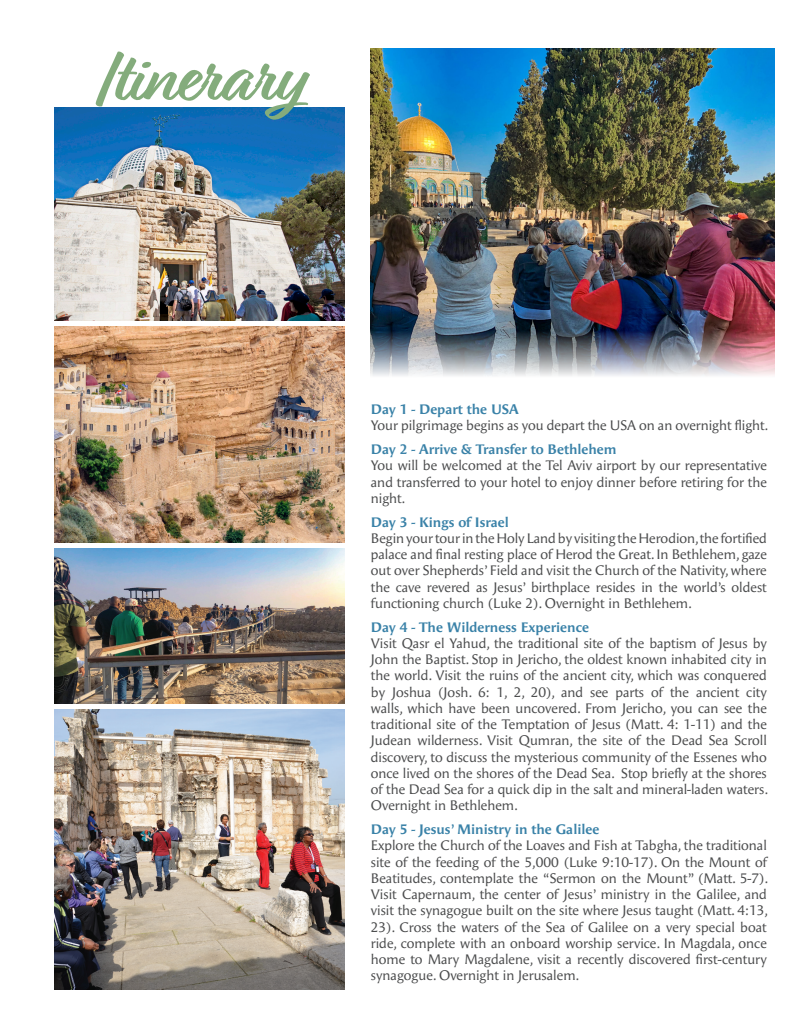
<style>
.page{position:relative;width:810px;height:1035px;background:#fff}
.page>*{position:absolute;margin:0;border:0;box-sizing:border-box;transform-origin:0 0}
.t1{font:700 75px "Relation";letter-spacing:-.03em;color:#84ac7c}
.t2{font:13.75px/16.2px "Angie Sans Std";color:#4b4c4d;text-align:justify}
.t3{font:700 13.75px "Angie Sans Std";color:#3a82a8}
</style>
<div class="page">
<img style="left:55px;top:548px;width:289px;height:155px">
<img style="left:55px;top:327px;width:289px;height:215px">
<img style="left:55px;top:107px;width:289px;height:213px">
<img style="left:55px;top:709px;width:289px;height:281px">
<img style="left:371px;top:49px;width:403px;height:327px">
<h1 class="t1" style="left:98px;top:34px;width:205px">Itinerary</h1>
<p class="t3" style="left:371px;top:402px;width:150px">Day 1 - Depart the USA</p>
<p class="t2" style="left:371px;top:418px;width:399px">Your pilgrimage begins as you depart the USA on an overnight flight.</p>
<p class="t3" style="left:371px;top:442px;width:247px">Day 2 - Arrive &amp; Transfer to Bethlehem</p>
<p class="t2" style="left:371px;top:458px;width:398px">You will be welcomed at the Tel Aviv airport by our representative and transferred to your hotel to enjoy dinner before retiring for the night.</p>
<p class="t3" style="left:371px;top:514px;width:139px">Day 3 - Kings of Israel</p>
<p class="t2" style="left:371px;top:530px;width:398px">Begin your tour in the Holy Land by visiting the Herodion,the fortified palace and final resting place of Herod the Great. In Bethlehem, gaze out over Shepherds’ Field and visit the Church of the Nativity, where the cave revered as Jesus’ birthplace resides in the world’s oldest functioning church (Luke 2). Overnight in Bethlehem.</p>
<p class="t3" style="left:371px;top:619px;width:220px">Day 4 - The Wilderness Experience</p>
<p class="t2" style="left:371px;top:635px;width:399px">Visit Qasr el Yahud, the traditional site of the baptism of Jesus by John the Baptist. Stop in Jericho, the oldest known inhabited city in the world. Visit the ruins of the ancient city, which was conquered by Joshua (Josh. 6: 1, 2, 20), and see parts of the ancient city walls, which have been uncovered. From Jericho, you can see the traditional site of the Temptation of Jesus (Matt. 4: 1-11) and the Judean wilderness. Visit Qumran, the site of the Dead Sea Scroll discovery, to discuss the mysterious community of the Essenes who once lived on the shores of the Dead Sea. Stop briefly at the shores of the Dead Sea for a quick dip in the salt and mineral-laden waters.<br>Overnight in Bethlehem.</p>
<p class="t3" style="left:371px;top:822px;width:230px">Day 5 - Jesus’ Ministry in the Galilee</p>
<p class="t2" style="left:371px;top:838px;width:399px">Explore the Church of the Loaves and Fish at Tabgha, the traditional site of the feeding of the 5,000 (Luke 9:10-17). On the Mount of Beatitudes, contemplate the “Sermon on the Mount” (Matt. 5-7).<br>Visit Capernaum, the center of Jesus’ ministry in the Galilee, and visit the synagogue built on the site where Jesus taught (Matt. 4:13, 23). Cross the waters of the Sea of Galilee on a very special boat ride, complete with an onboard worship service. In Magdala, once home to Mary Magdalene, visit a recently discovered first-century synagogue. Overnight in Jerusalem.</p>
</div>
